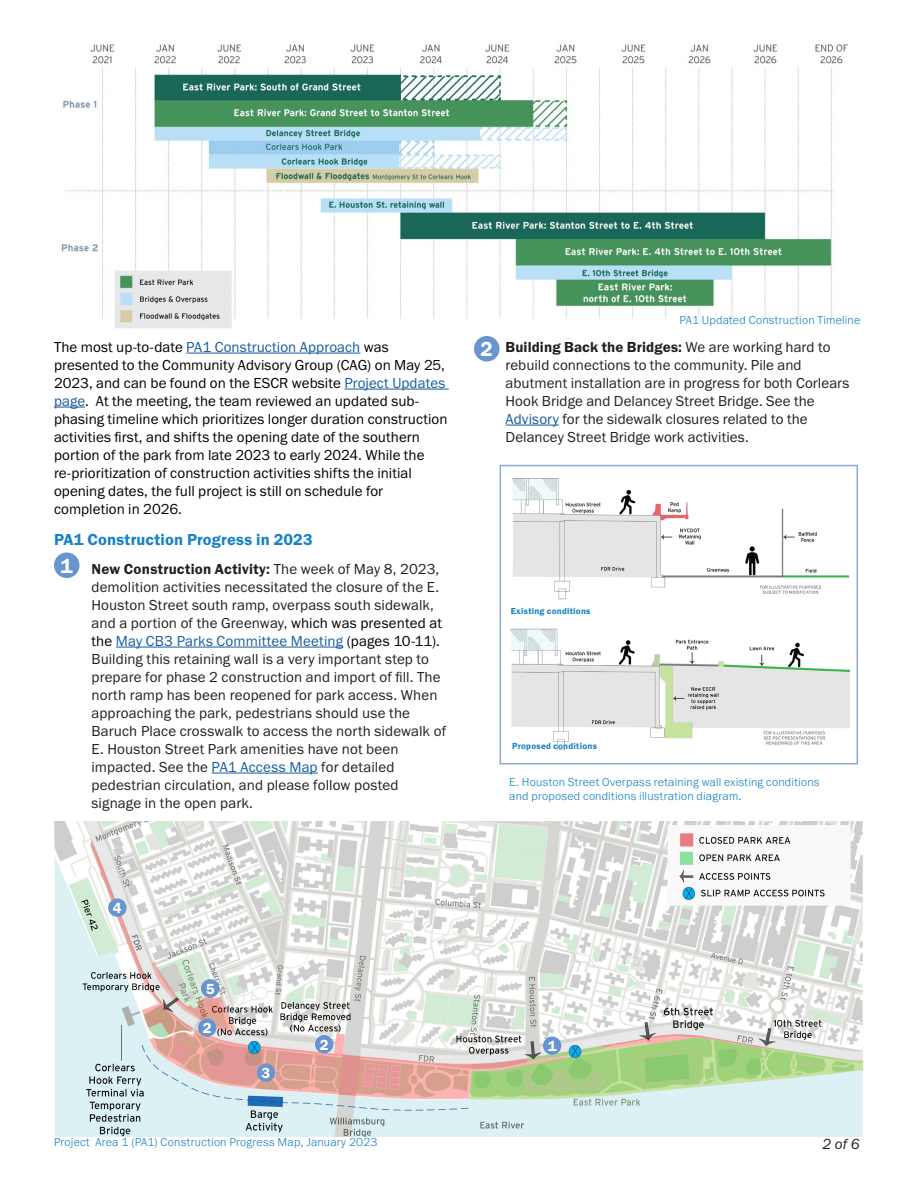
<style>
.page{position:relative;width:918px;height:1188px;background:#fff}
.page>*{position:absolute;margin:0;border:0;box-sizing:border-box;transform-origin:0 0}
.t1{font:21px "Franklin Gothic URW Dem";color:#fff}
.ESCR_Bulletin___Body{font:16.5px "Franklin Gothic URW Dem";letter-spacing:.01em;color:#1681c4}
.t2{font:15.15px "Franklin Gothic URW Dem";color:#fff}
.t3{font:15px/18px "Franklin Gothic URW Boo";letter-spacing:.01em;color:#231f20}
.ESCR_Bulletin___Body-2{font:15px/18px "Franklin Gothic URW Boo";letter-spacing:.005em;color:#000}
.t4{font:15px "Franklin Gothic URW Boo Ita";color:#231f20}
.t5{font:300 12px/13.5px "Franklin Gothic URW";letter-spacing:.015em;color:#1681c4}
.t6{font:9px "Franklin Gothic URW Dem";letter-spacing:.03em;color:#1681c4}
.s1{color:#175d9e}
.s2{font-family:"Franklin Gothic URW Dem"}
.s3{color:#000}
</style>
<div class="page">
<hr style="left:186px;top:353px;width:174px;height:1px;background:#175d9e">
<hr style="left:344px;top:389px;width:105px;height:1px;background:#175d9e">
<hr style="left:54px;top:407px;width:31px;height:1px;background:#175d9e">
<hr style="left:116px;top:647px;width:227px;height:1px;background:#175d9e">
<hr style="left:212px;top:773px;width:106px;height:1px;background:#175d9e">
<hr style="left:506px;top:425px;width:53px;height:1px;background:#175d9e">
<div style="left:54px;top:553px;width:26px;height:25px;background:#6895ce;border-radius:50%"></div>
<div style="left:474px;top:336px;width:26px;height:26px;background:#6895ce;border-radius:50%"></div>
<img style="left:54px;top:821px;width:810px;height:316px">
<div style="left:543px;top:1036px;width:18px;height:19px;background:#6895ce;border-radius:50%"></div>
<div style="left:257px;top:1063px;width:18px;height:19px;background:#6895ce;border-radius:50%"></div>
<div style="left:108px;top:899px;width:19px;height:18px;background:#6895ce;border-radius:50%"></div>
<div style="left:201px;top:979px;width:18px;height:19px;background:#6895ce;border-radius:50%"></div>
<img style="left:61px;top:44px;width:787px;height:284px">
<div style="left:315px;top:1035px;width:18px;height:18px;background:#6895ce;border-radius:50%"></div>
<img style="left:512px;top:479px;width:336px;height:121px">
<img style="left:511px;top:628px;width:339px;height:122px">
<div style="left:500px;top:465px;width:358px;height:299px;border:2px solid #6895ce"></div>
<div style="left:198px;top:1018px;width:18px;height:19px;background:#6895ce;border-radius:50%"></div>
<p class="ESCR_Bulletin___Body-2" style="left:54px;top:337px;width:395px">The most up-to-date <span class="s1">PA1 Construction Approach</span> was presented to the Community Advisory Group (CAG) on May 25, 2023, and can be found on the ESCR website <span class="s1">Project Updates page</span>. At the meeting, the team reviewed an updated sub&shy;phasing timeline which prioritizes longer duration construction activities first, and shifts the opening date of the southern portion of the park from late 2023 to early 2024. While the re-prioritization of construction activities shifts the initial opening dates, the full project is still on schedule for completion in 2026.</p>
<p class="ESCR_Bulletin___Body" style="left:54px;top:529px;width:260px">PA1 Construction Progress in 2023</p>
<p class="t3" style="left:92px;top:559px;width:356px;text-indent:-27px"><span class="s2">• New Construction Activity:</span> The week of May 8, 2023, demolition activities necessitated the closure of the E.<br>Houston Street south ramp, overpass south sidewalk, and a portion of the Greenway, <span class="s3">which was presented at the</span> <span class="s1">May CB3 Parks Committee Meeting</span> <span class="s3">(pages 10-11).<br></span>Building this retaining wall is a very important step to prepare for phase 2 construction and import of fill. The north ramp has been reopened for park access. When approaching the park, pedestrians should use the Baruch Place crosswalk to access the north sidewalk of E. Houston Street Park amenities have not been impacted. See the <span class="s1">PA1 Access Map</span> for detailed pedestrian circulation, and please follow posted signage in the open park.</p>
<p class="t1" style="left:61px;top:553px;width:14px">1</p>
<p class="t5" style="left:680px;top:313px;width:182px">PA1 Updated Construction Timeline</p>
<p class="t3" style="left:506px;top:337px;width:345px;text-indent:-27px"><span class="s2">• Building Back the Bridges:</span> We are working hard to rebuild connections to the community. Pile and abutment installation are in progress for both Corlears Hook Bridge and Delancey Street Bridge. See the <span class="s1">Advisory</span> for the sidewalk closures related to the Delancey Street Bridge work activities.</p>
<p class="t1" style="left:481px;top:336px;width:14px">2</p>
<p class="t6" style="left:511px;top:605px;width:81px">Existing conditions</p>
<p class="t6" style="left:512px;top:741px;width:86px">Proposed conditions</p>
<p class="t5" style="left:509px;top:775px;width:312px">E. Houston Street Overpass retaining wall existing conditions and proposed conditions illustration diagram.</p>
<p class="t2" style="left:113px;top:899px;width:10px">4</p>
<p class="t2" style="left:206px;top:979px;width:10px">5</p>
<p class="t2" style="left:203px;top:1019px;width:10px">2</p>
<p class="t2" style="left:262px;top:1064px;width:10px">3</p>
<p class="t2" style="left:320px;top:1035px;width:10px">2</p>
<p class="t5" style="left:54px;top:1135px;width:325px">Project Area 1 (PA1) Construction Progress Map, January 2023</p>
<p class="t2" style="left:548px;top:1037px;width:10px">1</p>
<p class="t4" style="left:822px;top:1135px;width:39px">2 of 6</p>
</div>
